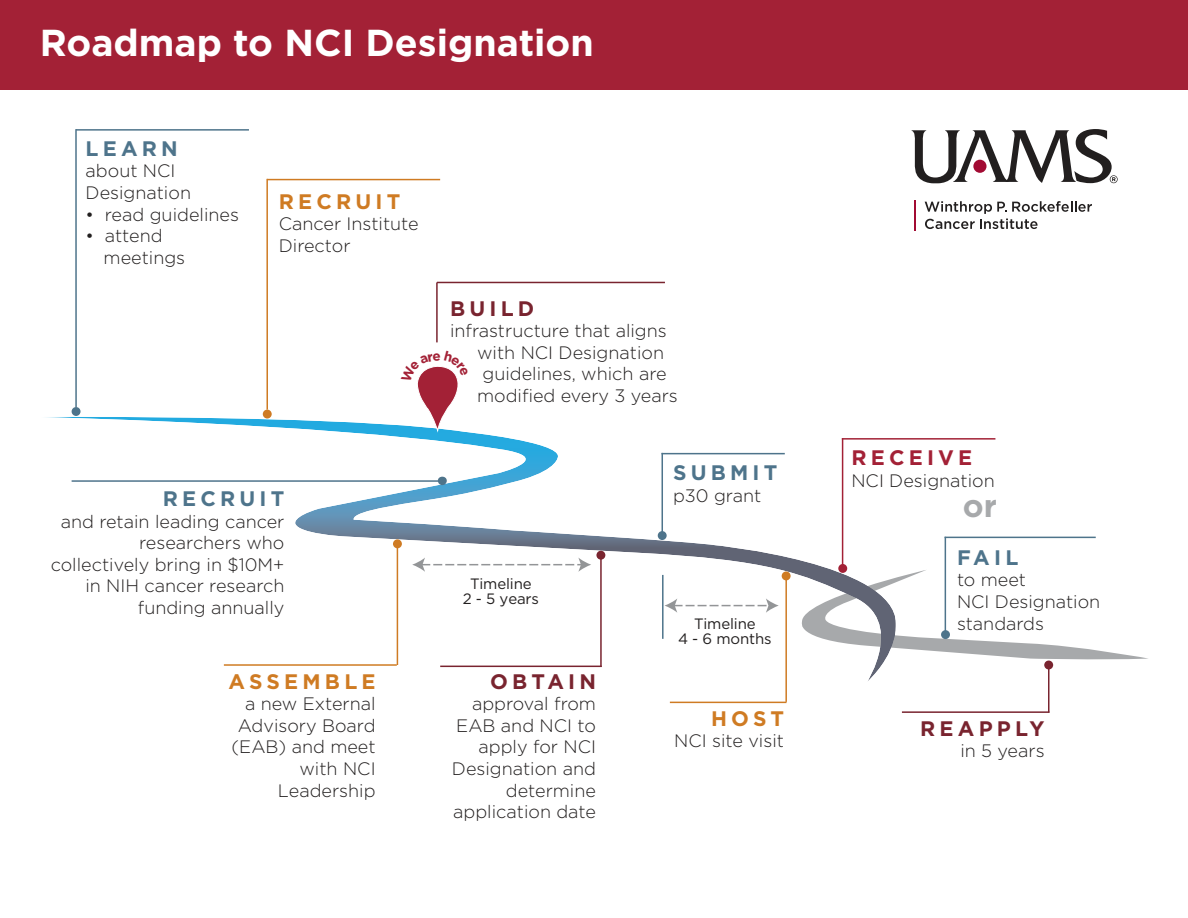
<style>
.page{position:relative;width:1188px;height:918px;background:#fff}
.page>*{position:absolute;margin:0;border:0;box-sizing:border-box;transform-origin:0 0}
.t1{font:700 37.5px "Gotham";color:#fff}
.t2{font:700 31.5px "Gotham";color:#a7a9ab}
.t3{font:700 21px "Gotham";letter-spacing:.2em;color:#4e748b}
.t4{font:700 21px "Gotham";letter-spacing:.2em;color:#cf7b23}
.t5{font:700 21px "Gotham";letter-spacing:.2em;color:#79242f}
.t6{font:700 21px "Gotham";letter-spacing:.2em;color:#a32136}
.t7{font:300 18px/21.6px "Gotham";color:#221f1f}
.t8{font:15px/15px "Gotham";letter-spacing:-.01em;color:#221f1f;text-align:center}
</style>
<div class="page">
<svg style="left:896px;top:570px;width:252px;height:90px"></svg>
<img style="left:46px;top:417px;width:850px;height:264px">
<hr style="left:76px;top:129px;width:173px;height:2px;background:#4e748b">
<hr style="left:75px;top:129px;width:2px;height:278px;background:#4e748b">
<hr style="left:72px;top:480px;width:370px;height:2px;background:#4e748b">
<div style="left:438px;top:477px;width:9px;height:8px;background:#4e748b;border-radius:50%"></div>
<hr style="left:440px;top:666px;width:162px;height:1px;background:#79242f">
<hr style="left:600px;top:553px;width:2px;height:114px;background:#79242f">
<div style="left:596px;top:551px;width:9px;height:9px;background:#79242f;border-radius:50%"></div>
<hr style="left:662px;top:453px;width:123px;height:1px;background:#4e748b">
<hr style="left:662px;top:453px;width:1px;height:83px;background:#4e748b">
<hr style="left:670px;top:702px;width:117px;height:1px;background:#cf7b23">
<hr style="left:785px;top:574px;width:2px;height:128px;background:#cf7b23">
<div style="left:782px;top:571px;width:9px;height:9px;background:#cf7b23;border-radius:50%"></div>
<hr style="left:842px;top:438px;width:153px;height:2px;background:#a32136">
<hr style="left:842px;top:438px;width:1px;height:128px;background:#a32136">
<div style="left:0;top:0;width:1188px;height:90px;background:#a32136"></div>
<hr style="left:902px;top:711px;width:148px;height:2px;background:#79242f">
<hr style="left:1048px;top:663px;width:2px;height:50px;background:#79242f">
<div style="left:1044px;top:661px;width:9px;height:8px;background:#79242f;border-radius:50%"></div>
<div style="left:72px;top:407px;width:9px;height:9px;background:#4e748b;border-radius:50%"></div>
<hr style="left:267px;top:179px;width:173px;height:1px;background:#cf7b23">
<hr style="left:266px;top:179px;width:2px;height:231px;background:#cf7b23">
<div style="left:263px;top:410px;width:9px;height:9px;background:#cf7b23;border-radius:50%"></div>
<hr style="left:437px;top:282px;width:228px;height:1px;background:#79242f">
<hr style="left:436px;top:282px;width:2px;height:60px;background:#79242f">
<div style="left:658px;top:531px;width:9px;height:9px;background:#4e748b;border-radius:50%"></div>
<div style="left:838px;top:564px;width:9px;height:9px;background:#a32136;border-radius:50%"></div>
<svg style="left:925px;top:201px;width:167px;height:28px"></svg>
<hr style="left:914px;top:200px;width:2px;height:31px;background:#a20b33">
<svg style="left:911px;top:129px;width:207px;height:54px"></svg>
<svg style="left:412px;top:558px;width:179px;height:14px"></svg>
<svg style="left:664px;top:598px;width:115px;height:15px"></svg>
<hr style="left:662px;top:575px;width:2px;height:64px;background:#4e748b">
<hr style="left:945px;top:537px;width:151px;height:1px;background:#4e748b">
<hr style="left:945px;top:537px;width:1px;height:96px;background:#4e748b">
<div style="left:941px;top:630px;width:9px;height:9px;background:#4e748b;border-radius:50%"></div>
<hr style="left:224px;top:664px;width:173px;height:2px;background:#cf7b23">
<hr style="left:397px;top:545px;width:1px;height:120px;background:#cf7b23">
<div style="left:393px;top:539px;width:9px;height:9px;background:#cf7b23;border-radius:50%"></div>
<svg style="left:401px;top:366px;width:67px;height:66px"></svg>
<h1 class="t1" style="left:40px;top:26px;width:556px">Roadmap to NCI Designation</h1>
<p class="t3" style="left:86px;top:139px;width:94px">LEARN</p>
<p class="t7" style="left:86px;top:161px;width:107px">about NCI<br>Designation</p>
<p class="t7" style="left:86px;top:204px;width:155px">• read guidelines</p>
<p class="t7" style="left:104px;top:226px;width:83px;text-indent:-18px">• attend meetings</p>
<p class="t4" style="left:279px;top:192px;width:123px">RECRUIT</p>
<p class="t7" style="left:279px;top:214px;width:141px">Cancer Institute<br>Director</p>
<p class="t3" style="left:163px;top:489px;width:123px">RECRUIT</p>
<p class="t7" style="left:51px;top:511px;width:235px;text-align:right">and retain leading cancer researchers who collectively bring in $10M+ in NIH cancer research funding annually</p>
<p class="t4" style="left:229px;top:672px;width:148px">ASSEMBLE</p>
<p class="t7" style="left:232px;top:694px;width:146px;text-align:right">a new External<br>Advisory Board (EAB) and meet with NCI<br>Leadership</p>
<p class="t5" style="left:450px;top:299px;width:86px">BUILD</p>
<p class="t7" style="left:450px;top:321px;width:218px">infrastructure that aligns</p>
<p class="t7" style="left:477px;top:343px;width:188px">with NCI Designation</p>
<p class="t7" style="left:483px;top:364px;width:186px">guidelines, which are</p>
<p class="t7" style="left:477px;top:386px;width:202px">modified every 3 years</p>
<p class="t8" style="left:463px;top:577px;width:78px">Timeline<br>2 - 5 years</p>
<p class="t5" style="left:490px;top:672px;width:107px">OBTAIN</p>
<p class="t7" style="left:452px;top:694px;width:146px;text-align:right">approval from<br>EAB and NCI to apply for NCI<br>Designation and determine application date</p>
<p class="t3" style="left:673px;top:463px;width:106px">SUBMIT</p>
<p class="t7" style="left:673px;top:486px;width:90px">p30 grant</p>
<p class="t8" style="left:678px;top:617px;width:95px">Timeline<br>4 - 6 months</p>
<p class="t4" style="left:711px;top:709px;width:75px">HOST</p>
<p class="t7" style="left:674px;top:731px;width:111px">NCI site visit</p>
<p class="t6" style="left:851px;top:448px;width:122px">RECEIVE</p>
<p class="t7" style="left:851px;top:471px;width:145px">NCI Designation</p>
<h2 class="t2" style="left:963px;top:492px;width:36px">or</h2>
<p class="t3" style="left:957px;top:548px;width:63px">FAIL</p>
<p class="t7" style="left:957px;top:570px;width:145px">to meet<br>NCI Designation standards</p>
<p class="t5" style="left:920px;top:719px;width:126px">REAPPLY</p>
<p class="t7" style="left:960px;top:741px;width:86px">in 5 years</p>
</div>
